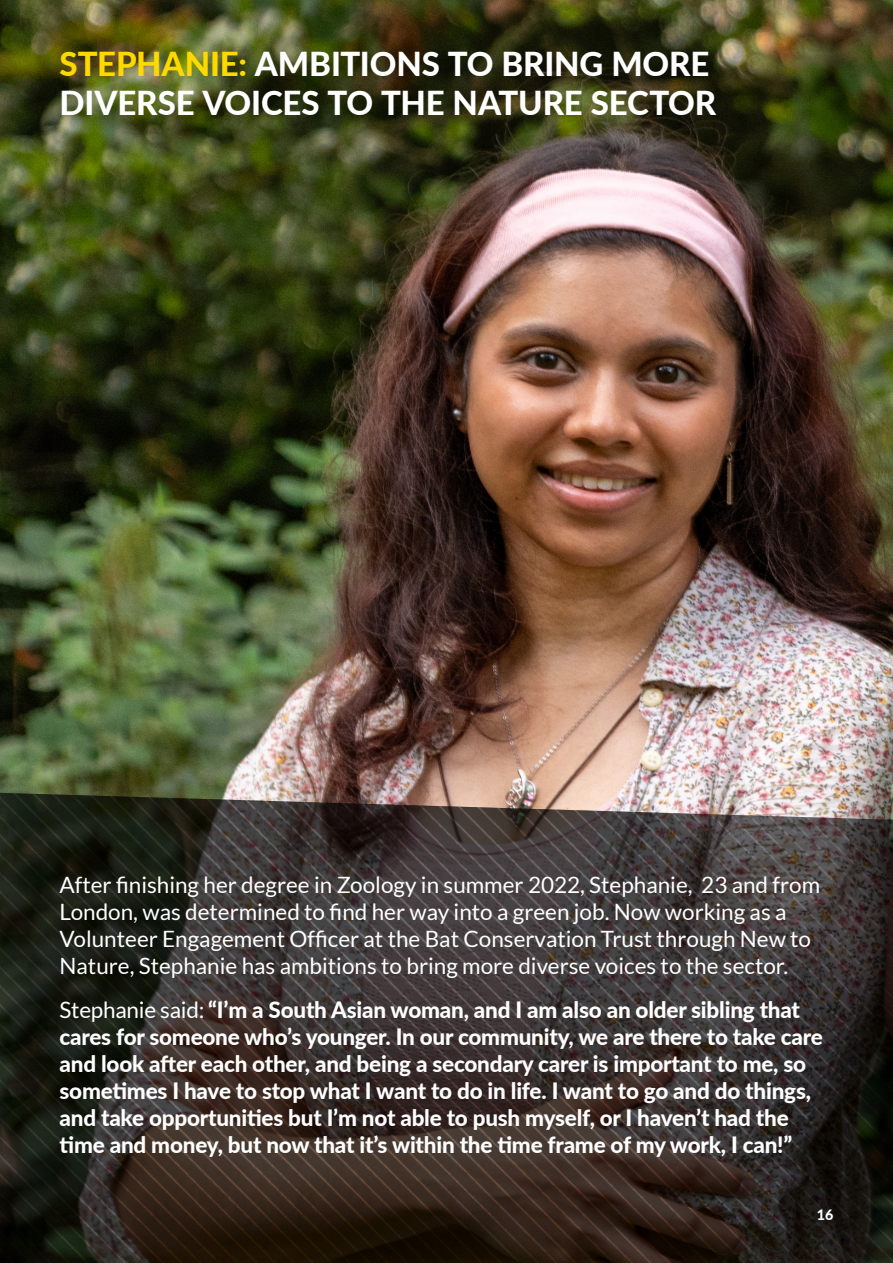
<style>
.page{position:relative;width:893px;height:1263px;background:#fff}
.page>*{position:absolute;margin:0;border:0;box-sizing:border-box;transform-origin:0 0}
.t1{font:800 33px/39px "Lato";letter-spacing:-.005em;color:#fff}
.t2{font:800 22.5px/27px "Lato";letter-spacing:-.01em;color:#fff}
.t3{font:22.5px/27px "Lato";color:#fff}
.t4{font:800 14.25px "Lato";color:#fff}
.s1{color:#fed900}
.s2{font-weight:400}
</style>
<div class="page">
<img style="left:0;top:0;width:893px;height:793px">
<svg style="left:0;top:793px;width:893px;height:470px;background:#38312d"></svg>
<h2 class="t1" style="left:60px;top:43px;width:658px"><span class="s1">STEPHANIE:</span> AMBITIONS TO BRING MORE<br>DIVERSE VOICES TO THE NATURE SECTOR</h2>
<p class="t3" style="left:60px;top:871px;width:762px">After finishing her degree in Zoology in summer 2022, Stephanie, 23 and from London, was determined to find her way into a green job. Now working as a Volunteer Engagement Officer at the Bat Conservation Trust through New to Nature, Stephanie has ambitions to bring more diverse voices to the sector.</p>
<p class="t2" style="left:60px;top:996px;width:765px"><span class="s2">Stephanie said:</span> “I’m a South Asian woman, and I am also an older sibling that cares for someone who’s younger. In our community, we are there to take care and look after each other, and being a secondary carer is important to me, so sometimes I have to stop what I want to do in life. I want to go and do things, and take opportunities but I’m not able to push myself, or I haven’t had the time and money, but now that it’s within the time frame of my work, I can!”</p>
<p class="t4" style="left:817px;top:1205px;width:18px">16</p>
</div>
